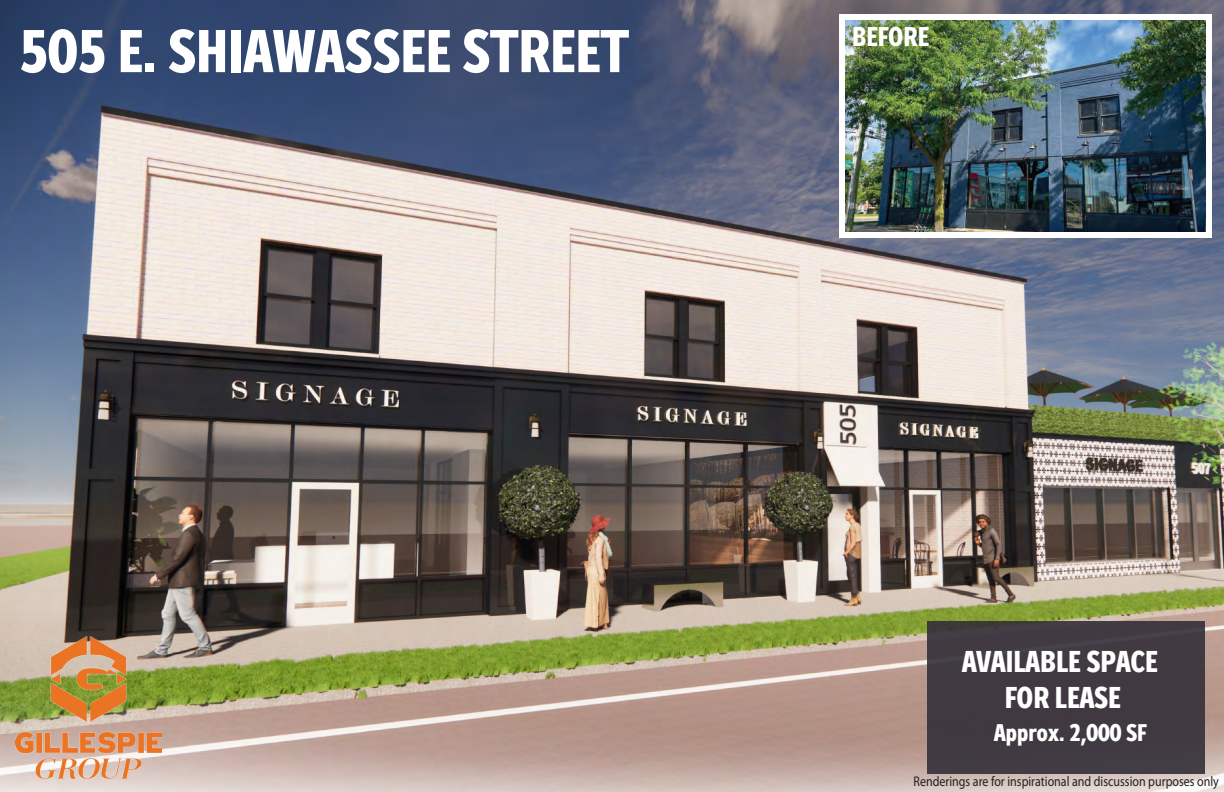
<style>
.page{position:relative;width:1224px;height:792px;background:#fff}
.page>*{position:absolute;margin:0;border:0;box-sizing:border-box;transform-origin:0 0}
.t1{font:700 condensed 60px "Zeppelin";color:#fff}
.t2{font:700 condensed 30px/36px "Zeppelin";color:#fff;text-align:center}
.t3{font:700 condensed 27px "Zeppelin";color:#fff}
.t4{font:700 condensed 24px "Zeppelin";color:#fff}
.t5{font:italic 700 14px "Calibri";color:#231f20;scale:.86 1}
</style>
<div class="page">
<img style="left:0;top:0;width:1224px;height:792px">
<img style="left:16px;top:637px;width:145px;height:142px">
<div style="left:927px;top:621px;width:278px;height:153px;background:#403a41"></div>
<img style="left:846px;top:21px;width:359px;height:210px">
<div style="left:839px;top:14px;width:373px;height:224px;border:6px solid #fff"></div>
<h1 class="t1" style="left:19px;top:18px;width:611px">505 E. SHIAWASSEE STREET</h1>
<h3 class="t3" style="left:852px;top:22px;width:79px">BEFORE</h3>
<h2 class="t2" style="left:962px;top:644px;width:197px">AVAILABLE SPACE<br>FOR LEASE</h2>
<h3 class="t4" style="left:994px;top:719px;width:155px">Approx. 2,000 SF</h3>
<p class="t5" style="left:914px;top:773px;width:357px">Renderings are for inspirational and discussion purposes only</p>
</div>
